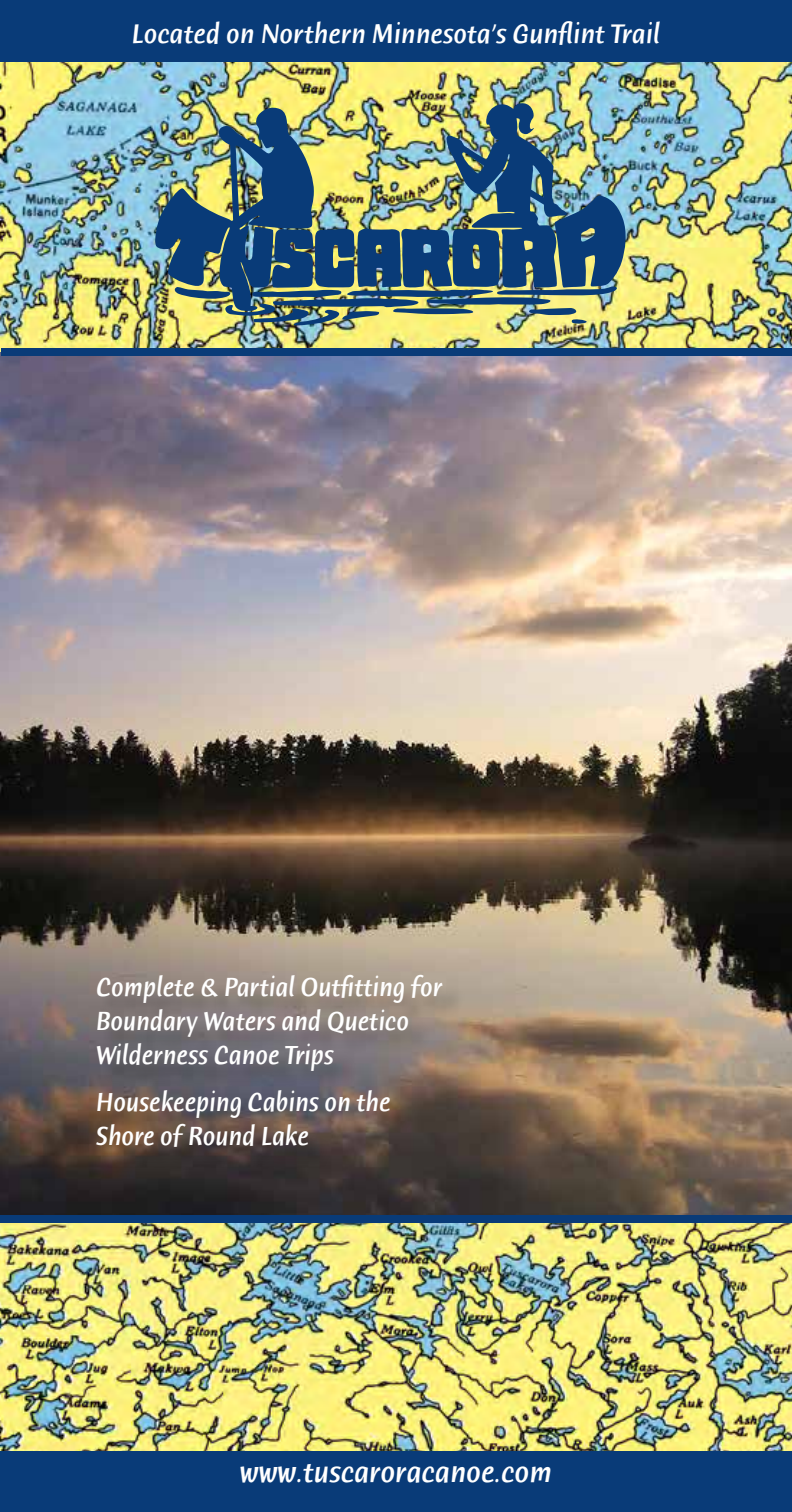
<style>
.page{position:relative;width:792px;height:1512px;background:#fff}
.page>*{position:absolute;margin:0;border:0;box-sizing:border-box;transform-origin:0 0}
.t1{font:italic 500 31.8px "Humana Sans ITC";color:#fff;scale:.93 1}
.t2{font:italic 500 29px "Humana Sans ITC";color:#fff;scale:.93 1}
.t3{font:italic 500 28.2px/34px "Humana Sans ITC";color:#fff;scale:.89 1}
</style>
<div class="page">
<img style="left:0;top:62px;width:792px;height:290px">
<img style="left:0;top:1223px;width:792px;height:228px">
<img style="left:154px;top:102px;width:474px;height:224px">
<img style="left:0;top:352px;width:792px;height:863px">
<div style="left:0;top:0;width:792px;height:62px;background:#093b78"></div>
<div style="left:101px;top:978px;width:366px;height:194px;background:#000;opacity:.25"></div>
<div style="left:0;top:1451px;width:792px;height:61px;background:#093b78"></div>
<div style="left:1px;top:348px;width:791px;height:8px;background:#093b78"></div>
<div style="left:0;top:1215px;width:792px;height:8px;background:#093b78"></div>
<p class="t2" style="left:132px;top:18px;width:569px">Located on Northern Minnesota’s Gunflint Trail</p>
<p class="t3" style="left:96px;top:970px;width:391px">Complete &amp; Partial Outfitting for<br>Boundary Waters and Quetico<br>Wilderness Canoe Trips</p>
<p class="t3" style="left:96px;top:1086px;width:333px">Housekeeping Cabins on the<br>Shore of Round Lake</p>
<p class="t1" style="left:240px;top:1455px;width:337px">www.tuscaroracanoe.com</p>
</div>
